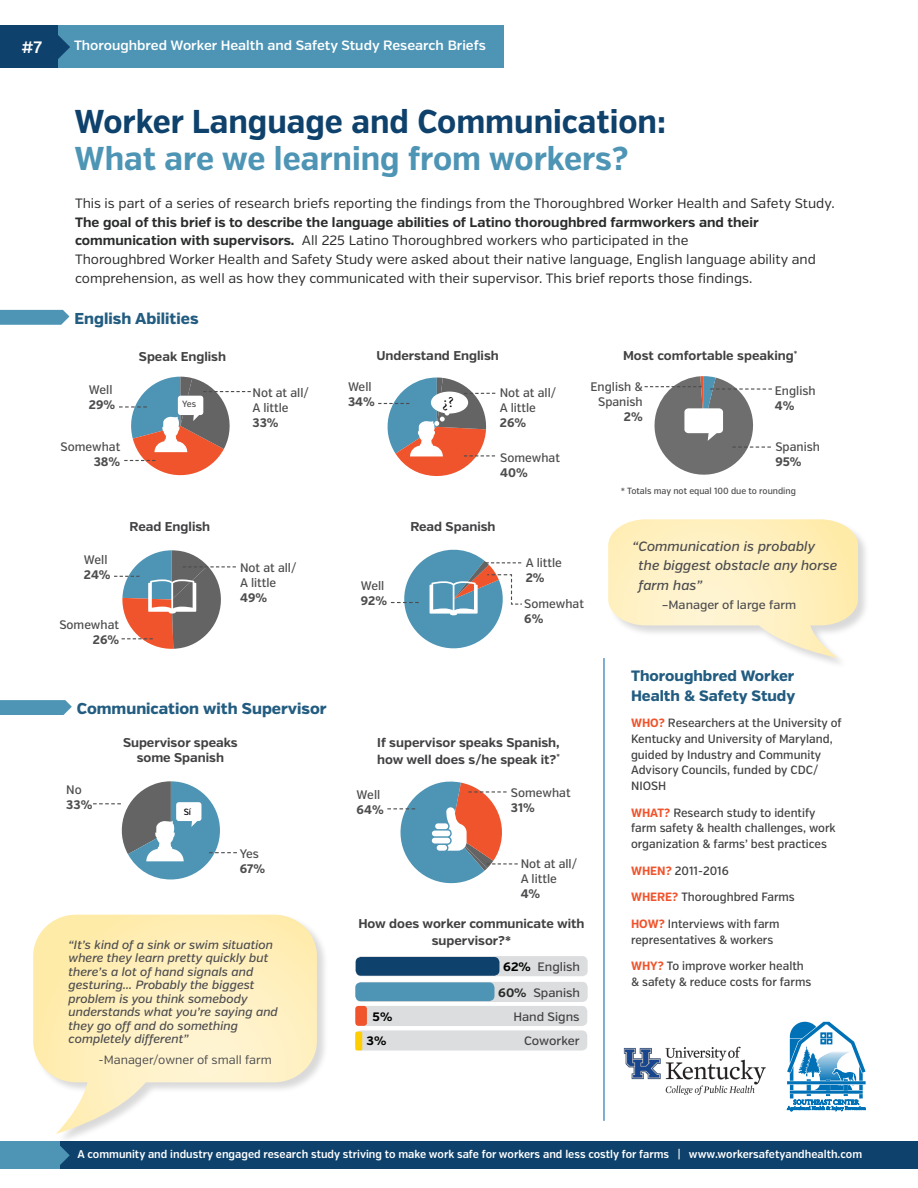
<style>
.page{position:relative;width:918px;height:1188px;background:#fff}
.page>*{position:absolute;margin:0;border:0;box-sizing:border-box;transform-origin:0 0}
.t1{font:700 33px "Verb Cond";color:#0e416b}
.t2{font:700 33px "Verb Cond";color:#4e95b5}
.t3{font:600 16.5px "Verb";color:#fff}
.t4{font:800 15.75px "Verb";color:#225c80}
.t5{font:800 15px/19.5px "Verb";color:#225c80}
.t6{font:15px "Minion Pro";color:#000}
.t7{font:13.5px/18.8px "Verb";color:#2a2b2b}
.t8{font:italic 500 13.5px/19.5px "Verb";color:#4d4d4f}
.t9{font:600 13.5px "Verb";color:#fff}
.t10{font:700 12.75px/15.3px "Verb";color:#414042;text-align:center}
.t11{font:500 12.3px/15px "Verb Cond";color:#4d4d4f}
.t12{font:700 12.3px "Verb Cond";color:#4d4d4f}
.t13{font:500 12.3px/25.8px "Verb";color:#414042;text-align:center}
.t14{font:700 12.3px "Verb";color:#000}
.t15{font:500 12px/15.8px "Verb Cond";color:#414042}
.t16{font:italic 500 12px/13.5px "Verb";color:#4d4d4f}
.t17{font:12px "Verb";color:#4d4d4f}
.t18{font:500 12px "Verb";color:#4d4d4f}
.t19{font:600 11.25px "Verb Cond";color:#fff}
.t20{font:500 9px "Verb Cond";color:#4d4d4f}
.t21{font:500 9px "Verb Cond";color:#000}
.s1{font-weight:700}
.s2{font-weight:700;color:#000}
.s3{font-weight:700;color:#2a2b2b}
.s4{font-weight:700;color:#f0542c}
</style>
<div class="page">
<div style="left:608px;top:519px;width:262px;height:150px;background:#000;opacity:.15"></div>
<svg style="left:608px;top:519px;width:250px;height:139px"></svg>
<div style="left:58px;top:25px;width:445px;height:43px;background:#4d94b5"></div>
<svg style="left:58px;top:35px;width:12px;height:24px"></svg>
<div style="left:0;top:1141px;width:772px;height:28px;background:#4d94b5"></div>
<div style="left:0;top:25px;width:58px;height:43px;background:#0e416b"></div>
<div style="left:60px;top:1141px;width:858px;height:28px;background:#0e416b"></div>
<svg style="left:60px;top:1146px;width:10px;height:19px"></svg>
<svg style="left:0;top:310px;width:69px;height:15px"></svg>
<svg style="left:391px;top:549px;width:131px;height:100px"></svg>
<svg style="left:645px;top:376px;width:127px;height:99px"></svg>
<svg style="left:114px;top:550px;width:122px;height:99px"></svg>
<svg style="left:0;top:700px;width:72px;height:15px"></svg>
<svg style="left:787px;top:1022px;width:79px;height:89px"></svg>
<hr style="left:604px;top:658px;width:1px;height:463px;background:#005daa">
<svg style="left:387px;top:781px;width:131px;height:103px"></svg>
<div style="left:437px;top:845px;width:10px;height:6px;background:#fff;border-radius:3px"></div>
<div style="left:432px;top:838px;width:18px;height:5px;background:#fff;border-radius:3px"></div>
<div style="left:432px;top:831px;width:18px;height:5px;background:#fff;border-radius:3px"></div>
<div style="left:435px;top:823px;width:13px;height:6px;background:#fff;border-radius:3px"></div>
<div style="left:356px;top:956px;width:232px;height:20px;background:#dcddde;border-radius:5px"></div>
<div style="left:356px;top:957px;width:143px;height:19px;background:#0e416b;border-radius:5px"></div>
<div style="left:356px;top:982px;width:232px;height:20px;background:#dcddde;border-radius:5px"></div>
<div style="left:355px;top:982px;width:139px;height:19px;background:#4d94b5;border-radius:5px"></div>
<div style="left:355px;top:1006px;width:232px;height:20px;background:#dcddde;border-radius:5px"></div>
<div style="left:355px;top:1006px;width:12px;height:20px;background:#f0542c;border-radius:3px"></div>
<div style="left:355px;top:1030px;width:232px;height:21px;background:#dcddde;border-radius:5px"></div>
<div style="left:355px;top:1032px;width:7px;height:18px;background:#ffce02;border-radius:2px"></div>
<svg style="left:93px;top:781px;width:144px;height:98px"></svg>
<svg style="left:119px;top:377px;width:132px;height:99px"></svg>
<svg style="left:378px;top:378px;width:117px;height:98px"></svg>
<div style="left:33px;top:914px;width:296px;height:231px;background:#000;opacity:.15"></div>
<svg style="left:33px;top:915px;width:284px;height:219px"></svg>
<img style="left:623px;top:1046px;width:143px;height:49px">
<p class="t3" style="left:22px;top:37px;width:22px">#7</p>
<p class="t9" style="left:74px;top:37px;width:413px">Thoroughbred Worker Health and Safety Study Research Briefs</p>
<h1 class="t1" style="left:75px;top:101px;width:593px">Worker Language and Communication:</h1>
<h1 class="t2" style="left:75px;top:139px;width:556px">What are we learning from workers?</h1>
<p class="t7" style="left:75px;top:194px;width:761px">This is part of a series of research briefs reporting the findings from the Thoroughbred Worker Health and Safety Study.</p>
<p class="t7" style="left:75px;top:213px;width:742px"><span class="s1">The goal of this brief is to describe the language abilities of Latino thoroughbred farmworkers and their communication with supervisors.</span> All 225 Latino Thoroughbred workers who participated in the<br>Thoroughbred Worker Health and Safety Study were asked about their native language, English language ability and comprehension, as well as how they communicated with their supervisor. This brief reports those findings.</p>
<p class="t4" style="left:75px;top:309px;width:125px">English Abilities</p>
<p class="t10" style="left:139px;top:349px;width:89px">Speak English</p>
<p class="t10" style="left:376px;top:348px;width:124px">Understand English</p>
<p class="t11" style="left:89px;top:383px;width:25px">Well</p>
<p class="t12" style="left:89px;top:398px;width:28px">29%</p>
<p class="t11" style="left:61px;top:439px;width:61px">Somewhat</p>
<p class="t12" style="left:94px;top:454px;width:28px">38%</p>
<p class="t11" style="left:348px;top:379px;width:25px">Well</p>
<p class="t12" style="left:348px;top:394px;width:28px">34%</p>
<p class="t11" style="left:253px;top:385px;width:58px">Not at all/<br>A little</p>
<p class="t12" style="left:253px;top:415px;width:28px">33%</p>
<p class="t20" style="left:182px;top:399px;width:16px">Yes</p>
<p class="t6" style="left:443px;top:392px;width:13px">¿?</p>
<p class="t11" style="left:500px;top:385px;width:58px">Not at all/<br>A little</p>
<p class="t12" style="left:500px;top:415px;width:28px">26%</p>
<p class="t11" style="left:500px;top:450px;width:61px">Somewhat</p>
<p class="t12" style="left:500px;top:465px;width:29px">40%</p>
<p class="t10" style="left:130px;top:520px;width:82px">Read English</p>
<p class="t10" style="left:410px;top:520px;width:87px">Read Spanish</p>
<p class="t10" style="left:623px;top:349px;width:176px">Most comfortable speaking<sup>*</sup></p>
<p class="t11" style="left:591px;top:379px;width:54px;text-align:right">English &amp;<br>Spanish</p>
<p class="t12" style="left:624px;top:409px;width:20px">2%</p>
<p class="t11" style="left:775px;top:383px;width:42px">English</p>
<p class="t12" style="left:775px;top:398px;width:21px">4%</p>
<p class="t11" style="left:775px;top:440px;width:46px">Spanish</p>
<p class="t12" style="left:775px;top:455px;width:28px">95%</p>
<p class="t20" style="left:621px;top:486px;width:176px">* Totals may not equal 100 due to rounding</p>
<p class="t11" style="left:84px;top:552px;width:25px">Well</p>
<p class="t12" style="left:84px;top:567px;width:28px">24%</p>
<p class="t11" style="left:59px;top:617px;width:61px">Somewhat</p>
<p class="t12" style="left:93px;top:632px;width:28px">26%</p>
<p class="t11" style="left:240px;top:560px;width:58px">Not at all/<br>A little</p>
<p class="t12" style="left:240px;top:590px;width:29px">49%</p>
<p class="t11" style="left:526px;top:556px;width:38px">A little</p>
<p class="t12" style="left:526px;top:570px;width:20px">2%</p>
<p class="t11" style="left:361px;top:578px;width:25px">Well</p>
<p class="t12" style="left:361px;top:593px;width:28px">92%</p>
<p class="t11" style="left:524px;top:597px;width:61px">Somewhat</p>
<p class="t12" style="left:524px;top:611px;width:21px">6%</p>
<p class="t4" style="left:77px;top:699px;width:251px">Communication with Supervisor</p>
<p class="t10" style="left:123px;top:735px;width:116px">Supervisor speaks some Spanish</p>
<p class="t10" style="left:377px;top:735px;width:184px;line-height:16.5px;text-align:left">If supervisor speaks Spanish, how well does s/he speak it?<sup>*</sup></p>
<p class="t11" style="left:66px;top:783px;width:17px">No</p>
<p class="t12" style="left:66px;top:798px;width:28px">33%</p>
<p class="t21" style="left:184px;top:806px;width:9px">Sí</p>
<p class="t11" style="left:240px;top:846px;width:21px">Yes</p>
<p class="t12" style="left:240px;top:861px;width:27px">67%</p>
<p class="t16" style="left:69px;top:938px;width:211px">“It’s kind of a sink or swim situation where they learn pretty quickly but there’s a lot of hand signals and gesturing... Probably the biggest problem is you think somebody understands what you’re saying and they go off and do something completely different”</p>
<p class="t17" style="left:99px;top:1053px;width:175px">-Manager/owner of small farm</p>
<p class="t11" style="left:357px;top:787px;width:25px">Well</p>
<p class="t12" style="left:357px;top:802px;width:29px">64%</p>
<p class="t11" style="left:511px;top:785px;width:61px">Somewhat</p>
<p class="t12" style="left:511px;top:800px;width:25px">31%</p>
<p class="t11" style="left:521px;top:857px;width:58px">Not at all/<br>A little</p>
<p class="t12" style="left:521px;top:887px;width:21px">4%</p>
<p class="t10" style="left:358px;top:916px;width:228px;line-height:16.4px">How does worker communicate with supervisor?*</p>
<p class="t13" style="left:498px;top:954px;width:83px"><span class="s2">62%</span> English<br><span class="s3">60%</span> Spanish</p>
<p class="t14" style="left:373px;top:1009px;width:21px">5%</p>
<p class="t13" style="left:513px;top:1004px;width:68px">Hand Signs</p>
<p class="t14" style="left:367px;top:1034px;width:21px">3%</p>
<p class="t13" style="left:524px;top:1028px;width:57px">Coworker</p>
<p class="t8" style="left:639px;top:537px;width:200px;text-indent:-6px">“Communication is probably the biggest obstacle any horse farm has”</p>
<p class="t18" style="left:662px;top:598px;width:136px">–Manager of large farm</p>
<p class="t5" style="left:631px;top:666px;width:166px">Thoroughbred Worker<br>Health &amp; Safety Study</p>
<p class="t15" style="left:631px;top:715px;width:212px"><span class="s4">WHO?</span> Researchers at the University of<br>Kentucky and University of Maryland, guided by Industry and Community<br>Advisory Councils, funded by CDC/<br>NIOSH</p>
<p class="t15" style="left:631px;top:805px;width:206px"><span class="s4">WHAT?</span> Research study to identify farm safety &amp; health challenges, work organization &amp; farms’ best practices</p>
<p class="t15" style="left:631px;top:863px;width:99px"><span class="s4">WHEN?</span> 2011-2016</p>
<p class="t15" style="left:631px;top:889px;width:165px"><span class="s4">WHERE?</span> Thoroughbred Farms</p>
<p class="t15" style="left:631px;top:916px;width:150px"><span class="s4">HOW?</span> Interviews with farm representatives &amp; workers</p>
<p class="t15" style="left:631px;top:958px;width:182px"><span class="s4">WHY?</span> To improve worker health &amp; safety &amp; reduce costs for farms</p>
<p class="t19" style="left:78px;top:1147px;width:786px">A community and industry engaged research study striving to make work safe for workers and less costly for farms | www.workersafetyandhealth.com</p>
</div>
